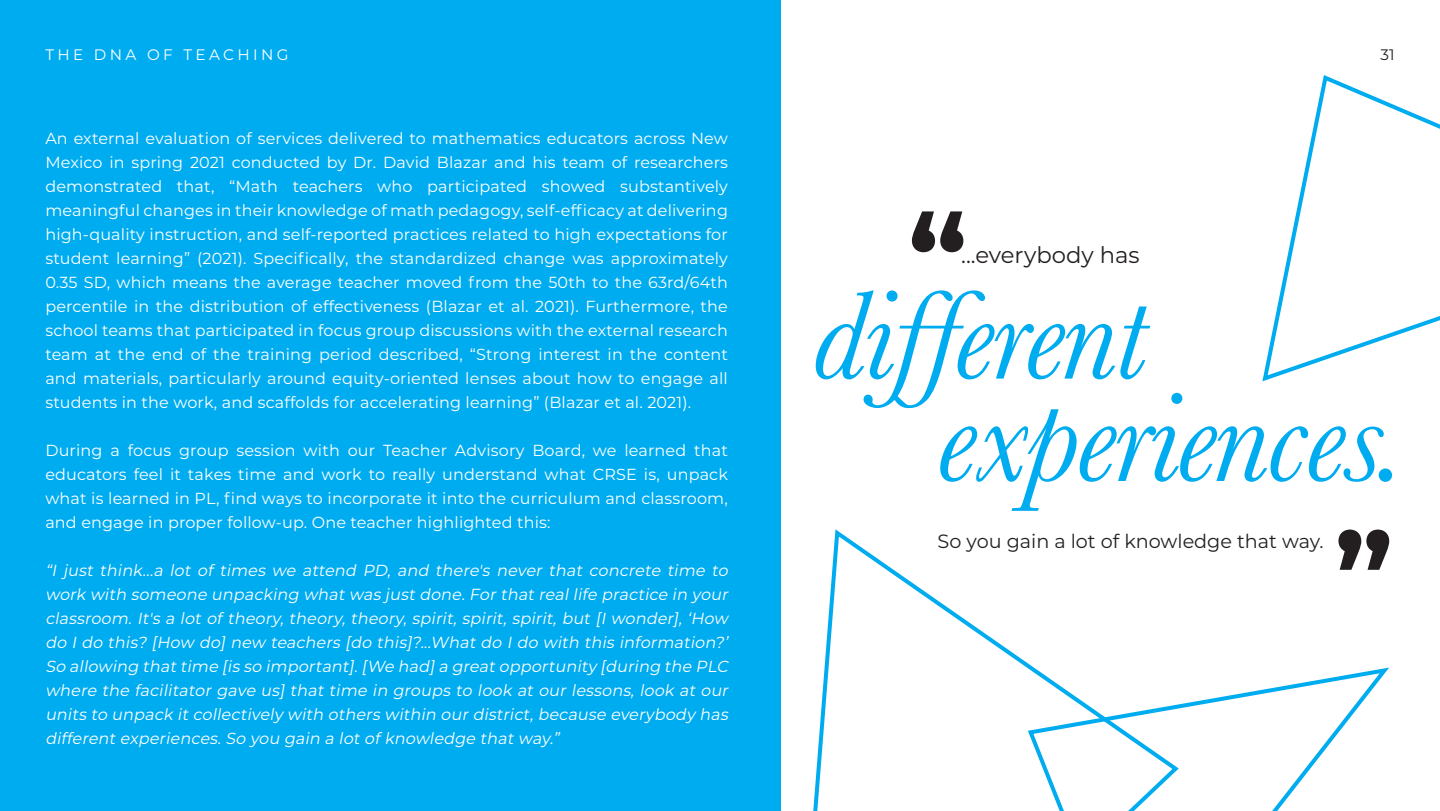
<style>
.page{position:relative;width:1440px;height:811px;background:#fff}
.page>*{position:absolute;margin:0;border:0;box-sizing:border-box;transform-origin:0 0}
.t1{font:italic 129.8px "Baskerville";letter-spacing:-.02em;color:#00acf0}
.t2{font:22.8px "Montserrat";color:#231f20}
.t3{font:19.2px "Montserrat";color:#231f20}
.t4{font:16px/24px "Montserrat";letter-spacing:.01em;color:#fff;text-align:justify}
.t5{font:italic 16px/24px "Montserrat";letter-spacing:.01em;color:#fff;text-align:justify}
.t6{font:15.2px "Montserrat";letter-spacing:.22em;color:#fff}
.t7{font:15.2px "Montserrat";color:#231f20}
</style>
<div class="page">
<div style="left:0;top:0;width:780px;height:811px;background:#00acf0"></div>
<svg style="left:912px;top:211px;width:51px;height:41px"></svg>
<svg style="left:1338px;top:529px;width:51px;height:41px"></svg>
<svg style="left:1181px;top:667px;width:208px;height:144px"></svg>
<svg style="left:813px;top:529px;width:368px;height:282px"></svg>
<svg style="left:1262px;top:75px;width:178px;height:307px"></svg>
<p class="t6" style="left:45px;top:44px;width:245px">THE DNA OF TEACHING</p>
<p class="t4" style="left:45px;top:125px;width:684px">An external evaluation of services delivered to mathematics educators across New Mexico in spring 2021 conducted by Dr. David Blazar and his team of researchers demonstrated that, “Math teachers who participated showed substantively meaningful changes in their knowledge of math pedagogy, self-efficacy at delivering high-quality instruction, and self-reported practices related to high expectations for student learning” (2021). Specifically, the standardized change was approximately 0.35 SD, which means the average teacher moved from the 50th to the 63rd/64th percentile in the distribution of effectiveness (Blazar et al. 2021). Furthermore, the school teams that participated in focus group discussions with the external research team at the end of the training period described, “Strong interest in the content and materials, particularly around equity-oriented lenses about how to engage all students in the work, and scaffolds for accelerating learning” (Blazar et al. 2021).</p>
<p class="t4" style="left:45px;top:437px;width:684px">During a focus group session with our Teacher Advisory Board, we learned that educators feel it takes time and work to really understand what CRSE is, unpack what is learned in PL, find ways to incorporate it into the curriculum and classroom, and engage in proper follow-up. One teacher highlighted this:</p>
<p class="t5" style="left:45px;top:557px;width:688px">“I just think...a lot of times we attend PD, and there's never that concrete time to work with someone unpacking what was just done.For that reallife practice in your classroom. It's a lot of theory, theory, theory, spirit, spirit, spirit, but [I wonder], ‘How do I do this? [How do] new teachers [do this]?...What do I do with this information?’ So allowing that time [is so important].[We had]a great opportunity [during the PLC where the facilitator gave us] that time in groups to look at our lessons, look at our units to unpack it collectively with others within our district,because everybody has different experiences.So you gain a lot ofknowledge that way.”</p>
<p class="t7" style="left:1381px;top:44px;width:16px">31</p>
<p class="t2" style="left:961px;top:239px;width:180px">...everybody has</p>
<p class="t1" style="left:813px;top:249px;width:335px">different</p>
<p class="t1" style="left:938px;top:352px;width:471px">experiences.</p>
<p class="t3" style="left:938px;top:528px;width:387px">So you gain a lot of knowledge that way.</p>
</div>
